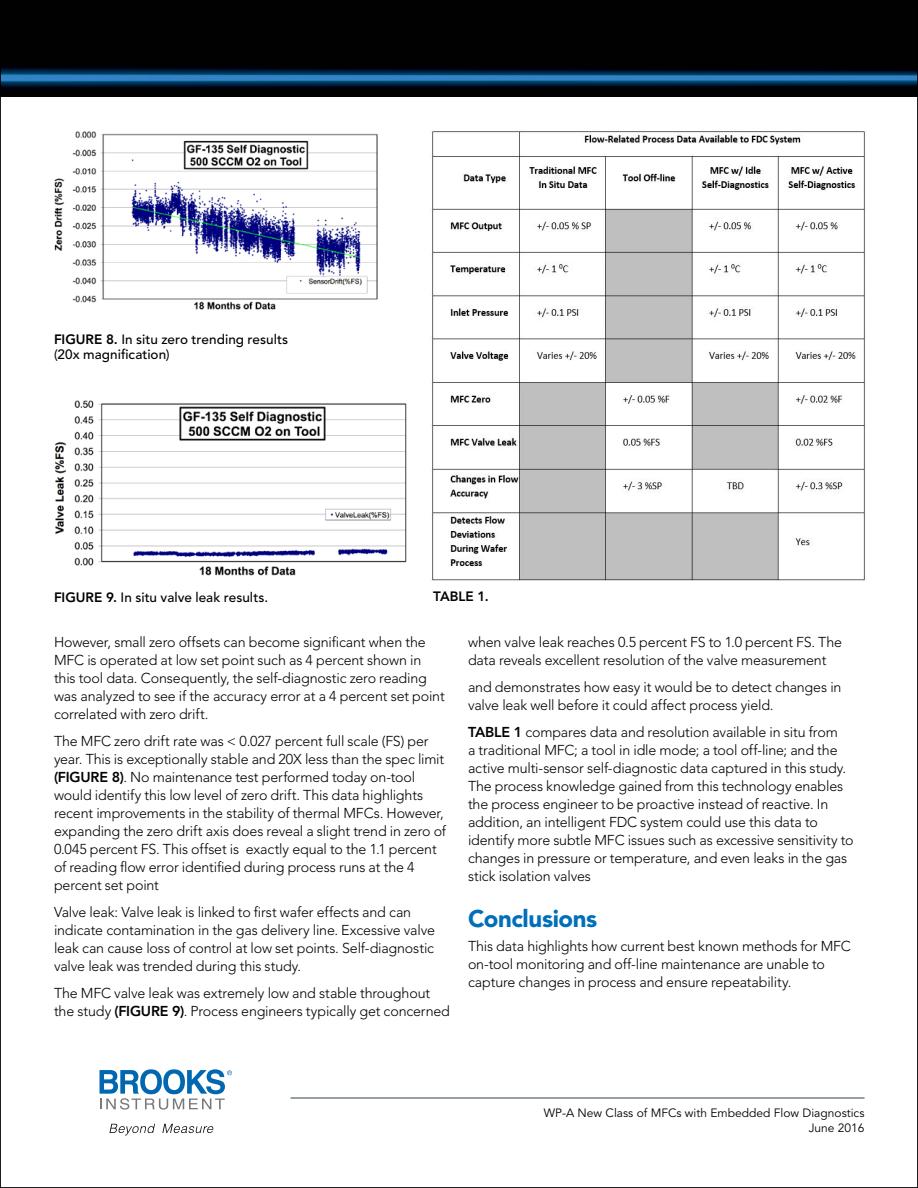
<style>
.page{position:relative;width:918px;height:1188px;background:#fff}
.page>*{position:absolute;margin:0;border:0;box-sizing:border-box;transform-origin:0 0}
.bro-Body_SH1a{font:900 24px "Avenir";letter-spacing:-.015em;color:#006fba}
.bro-BodyCopy{font:300 14.25px/18px "Avenir";letter-spacing:-.01em;color:#000}
.bro-Caption{font:500 13.5px/15px "Avenir";letter-spacing:.005em;color:#000}
.bro-Caption-2{font:800 13.5px "Avenir";color:#000}
.bro-Footer_small{font:12px "Avenir";color:#000}
.s1{font-weight:800}
</style>
<div class="page">
<img style="left:2px;top:2px;width:914px;height:95px">
<img style="left:54px;top:131px;width:324px;height:179px">
<img style="left:54px;top:400px;width:353px;height:176px">
<img style="left:432px;top:131px;width:433px;height:450px">
<hr style="left:291px;top:1097px;width:574px;height:2px;background:#72808a">
<svg style="left:100px;top:1069px;width:132px;height:41px"></svg>
<svg style="left:109px;top:1124px;width:46px;height:12px"></svg>
<svg style="left:162px;top:1124px;width:52px;height:9px"></svg>
<p class="bro-Caption" style="left:54px;top:332px;width:236px"><span class="s1">FIGURE 8.</span> In situ zero trending results (20x magnification)</p>
<p class="bro-Caption" style="left:54px;top:590px;width:216px"><span class="s1">FIGURE 9.</span> In situ valve leak results.</p>
<p class="bro-Caption-2" style="left:433px;top:588px;width:57px">TABLE 1.</p>
<p class="bro-BodyCopy" style="left:54px;top:633px;width:392px">However, small zero offsets can become significant when the MFC is operated at low set point such as 4 percent shown in this tool data. Consequently, the self-diagnostic zero reading was analyzed to see if the accuracy error at a 4 percent set point correlated with zero drift.</p>
<p class="bro-BodyCopy" style="left:54px;top:732px;width:394px">The MFC zero drift rate was &lt; 0.027 percent full scale (FS) per year. This is exceptionally stable and 20X less than the spec limit <span class="s1">(FIGURE 8)</span>. No maintenance test performed today on-tool would identify this low level of zero drift. This data highlights recent improvements in the stability of thermal MFCs. However, expanding the zero drift axis does reveal a slight trend in zero of 0.045 percent FS. This offset is exactly equal to the 1.1 percent of reading flow error identified during process runs at the 4 percent set point</p>
<p class="bro-BodyCopy" style="left:54px;top:903px;width:382px">Valve leak: Valve leak is linked to first wafer effects and can indicate contamination in the gas delivery line. Excessive valve leak can cause loss of control at low set points. Self-diagnostic valve leak was trended during this study.</p>
<p class="bro-BodyCopy" style="left:54px;top:984px;width:397px">The MFC valve leak was extremely low and stable throughout the study <span class="s1">(FIGURE 9)</span>. Process engineers typically get concerned</p>
<p class="bro-BodyCopy" style="left:468px;top:633px;width:376px">when valve leak reaches 0.5 percent FS to 1.0 percent FS. The data reveals excellent resolution of the valve measurement</p>
<p class="bro-BodyCopy" style="left:468px;top:678px;width:375px">and demonstrates how easy it would be to detect changes in valve leak well before it could affect process yield.</p>
<p class="bro-BodyCopy" style="left:468px;top:723px;width:387px"><span class="s1">TABLE 1</span> compares data and resolution available in situ from<br>a traditional MFC; a tool in idle mode; a tool off-line; and the active multi-sensor self-diagnostic data captured in this study.<br>The process knowledge gained from this technology enables the process engineer to be proactive instead of reactive. In addition, an intelligent FDC system could use this data to identify more subtle MFC issues such as excessive sensitivity to changes in pressure or temperature, and even leaks in the gas stick isolation valves</p>
<p class="bro-Body_SH1a" style="left:468px;top:905px;width:131px">Conclusions</p>
<p class="bro-BodyCopy" style="left:468px;top:938px;width:384px">This data highlights how current best known methods for MFC on-tool monitoring and off-line maintenance are unable to capture changes in process and ensure repeatability.</p>
<p class="bro-Footer_small" style="left:544px;top:1106px;width:322px">WP-A New Class of MFCs with Embedded Flow Diagnostics</p>
<p class="bro-Footer_small" style="left:809px;top:1121px;width:57px">June 2016</p>
</div>
